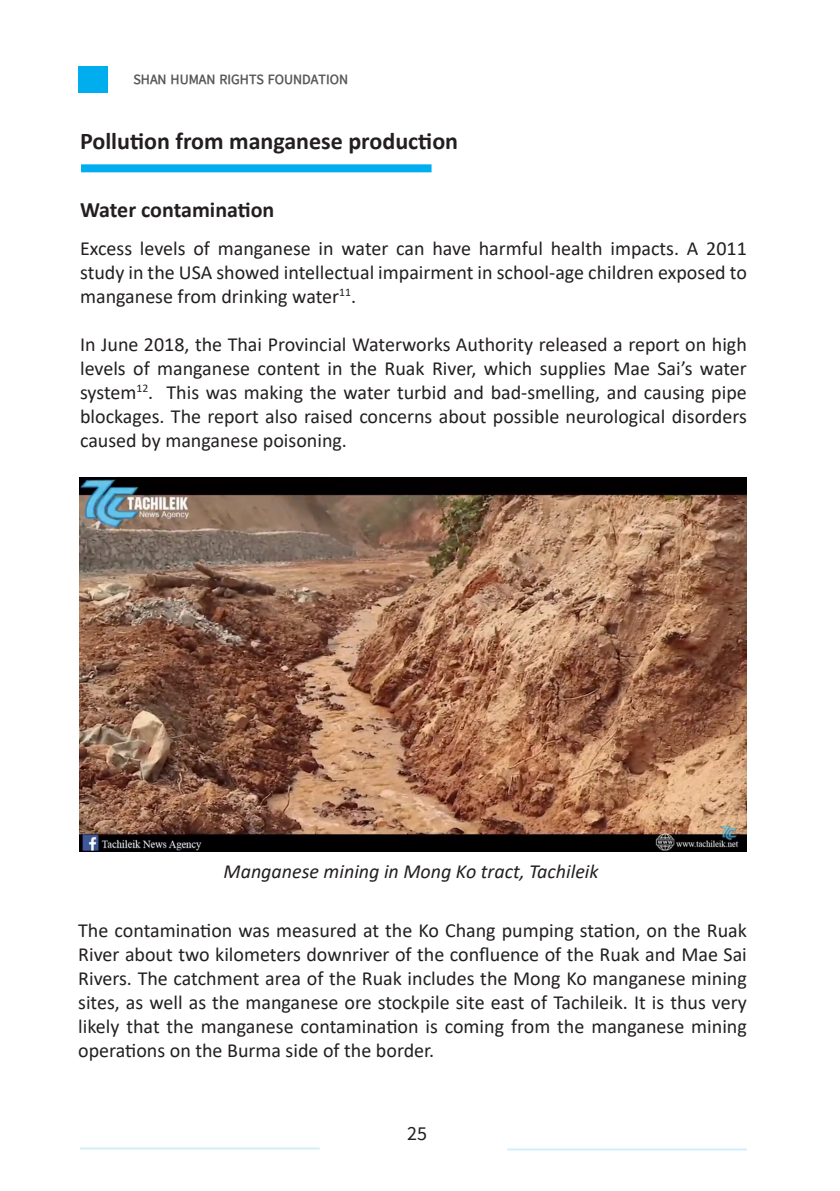
<style>
.page{position:relative;width:840px;height:1191px;background:#fff}
.page>*{position:absolute;margin:0;border:0;box-sizing:border-box;transform-origin:0 0}
.t1{font:700 24px "Calibri";color:#231f20}
.t2{font:700 22px "Calibri";color:#231f20}
.t3{font:20px/24px "Calibri";color:#231f20;text-align:justify}
.Paragraph_Style_1{font:italic 20px "Calibri";color:#231f20}
.t4{font:20px "Pyidaungsu";color:#231f20}
.t5{font:700 14px "Pyidaungsu";color:#57585a}
</style>
<div class="page">
<hr style="left:80px;top:1147px;width:239px;height:2px;background:#00aeef">
<hr style="left:507px;top:1148px;width:239px;height:2px;background:#00aeef">
<div style="left:81px;top:164px;width:350px;height:8px;background:#00aeef"></div>
<img style="left:79px;top:477px;width:666px;height:374px">
<div style="left:78px;top:66px;width:29px;height:26px;background:#00aeef"></div>
<p class="t5" style="left:133px;top:70px;width:216px">SHAN HUMAN RIGHTS FOUNDATION</p>
<p class="t1" style="left:80px;top:124px;width:379px">Pollution from manganese production</p>
<p class="t2" style="left:80px;top:194px;width:196px">Water contamination</p>
<p class="t3" style="left:80px;top:236px;width:668px">Excess levels of manganese in water can have harmful health impacts. A 2011 study in the USA showed intellectual impairment in school-age children exposed to manganese from drinking water<sup>11</sup>.</p>
<p class="t3" style="left:80px;top:332px;width:668px">In June 2018, the Thai Provincial Waterworks Authority released a report on high levels of manganese content in the Ruak River, which supplies Mae Sai’s water system<sup>12</sup>. This was making the water turbid and bad-smelling, and causing pipe blockages. The report also raised concerns about possible neurological disorders caused by manganese poisoning.</p>
<p class="Paragraph_Style_1" style="left:223px;top:857px;width:376px">Manganese mining in Mong Ko tract, Tachileik</p>
<p class="t3" style="left:78px;top:917px;width:669px">The contamination was measured at the Ko Chang pumping station, on the Ruak River about two kilometers downriver of the confluence of the Ruak and Mae Sai Rivers. The catchment area of the Ruak includes the Mong Ko manganese mining sites, as well as the manganese ore stockpile site east of Tachileik. It is thus very likely that the manganese contamination is coming from the manganese mining operations on the Burma side of the border.</p>
<p class="t4" style="left:407px;top:1121px;width:21px">25</p>
</div>
